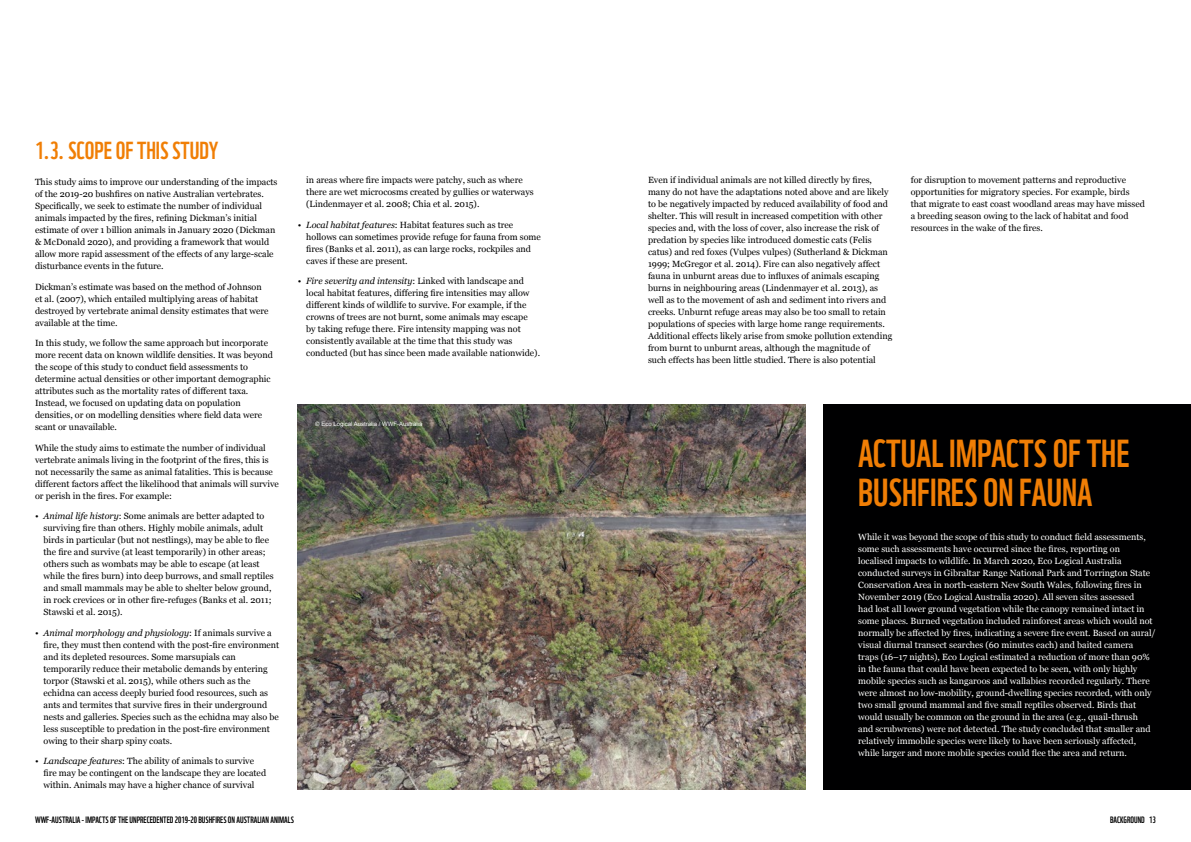
<style>
.page{position:relative;width:1191px;height:842px;background:#fff}
.page>*{position:absolute;margin:0;border:0;box-sizing:border-box;transform-origin:0 0}
.t1{font:38px/39px "WWF";color:#f07e05}
.t2{font:24px "WWF";color:#f07e05}
.t3{font:9px/12px "Georgia";color:#000001}
.t4{font:9px/12px "Georgia";color:#fff}
.t5{font:9px "WWF";color:#000001}
.t6{font:6px "Arial";color:#fff}
.s1{font-style:italic}
</style>
<div class="page">
<img style="left:298px;top:404px;width:507px;height:385px">
<div style="left:823px;top:404px;width:368px;height:385px;background:#000001"></div>
<h2 class="t2" style="left:35px;top:131px;width:185px">1.3. SCOPE OF THIS STUDY</h2>
<p class="t3" style="left:35px;top:176px;width:244px">This study aims to improve our understanding of the impacts of the 2019-20 bushfires on native Australian vertebrates.<br>Specifically, we seek to estimate the number of individual animals impacted by the fires, refining Dickman’s initial estimate of over 1 billion animals in January 2020 (Dickman &amp; McDonald 2020), and providing a framework that would allow more rapid assessment of the effects of any large-scale disturbance events in the future.</p>
<p class="t3" style="left:35px;top:280px;width:235px">Dickman’s estimate was based on the method of Johnson et al. (2007), which entailed multiplying areas of habitat destroyed by vertebrate animal density estimates that were available at the time.</p>
<p class="t3" style="left:35px;top:337px;width:239px">In this study, we follow the same approach but incorporate more recent data on known wildlife densities. It was beyond the scope of this study to conduct field assessments to determine actual densities or other important demographic attributes such as the mortality rates of different taxa.<br>Instead, we focused on updating data on population densities, or on modelling densities where field data were scant or unavailable.</p>
<p class="t3" style="left:35px;top:441px;width:245px">While the study aims to estimate the number of individual vertebrate animals living in the footprint of the fires, this is not necessarily the same as animal fatalities. This is because different factors affect the likelihood that animals will survive or perish in the fires. For example:</p>
<p class="t3" style="left:44px;top:510px;width:231px;text-indent:-9px"><span class="s1">• Animal life history</span>: Some animals are better adapted to surviving fire than others. Highly mobile animals, adult birds in particular (but not nestlings), may be able to flee the fire and survive (at least temporarily) in other areas; others such as wombats may be able to escape (at least while the fires burn) into deep burrows, and small reptiles and small mammals may be able to shelter below ground, in rock crevices or in other fire-refuges (Banks et al. 2011; Stawski et al. 2015).</p>
<p class="t3" style="left:44px;top:626px;width:237px;text-indent:-9px"><span class="s1">• Animal morphology and physiology</span>: If animals survive a fire, they must then contend with the post-fire environment and its depleted resources. Some marsupials can temporarily reduce their metabolic demands by entering torpor (Stawski et al. 2015), while others such as the echidna can access deeply buried food resources, such as ants and termites that survive fires in their underground nests and galleries. Species such as the echidna may also be less susceptible to predation in the post-fire environment owing to their sharp spiny coats.</p>
<p class="t3" style="left:44px;top:755px;width:224px;text-indent:-9px"><span class="s1">• Landscape features</span>: The ability of animals to survive fire may be contingent on the landscape they are located within. Animals may have a higher chance of survival</p>
<p class="t3" style="left:306px;top:174px;width:229px">in areas where fire impacts were patchy, such as where there are wet microcosms created by gullies or waterways (Lindenmayer et al. 2008; Chia et al. 2015).</p>
<p class="t3" style="left:306px;top:219px;width:236px;text-indent:-9px"><span class="s1">• Local habitat features</span>: Habitat features such as tree hollows can sometimes provide refuge for fauna from some fires (Banks et al. 2011), as can large rocks, rockpiles and caves if these are present.</p>
<p class="t3" style="left:306px;top:275px;width:235px;text-indent:-9px"><span class="s1">• Fire severity and intensity</span>: Linked with landscape and local habitat features, differing fire intensities may allow different kinds of wildlife to survive. For example, if the crowns of trees are not burnt, some animals may escape<br>by taking refuge there. Fire intensity mapping was not consistently available at the time that this study was conducted (but has since been made available nationwide).</p>
<p class="t6" style="left:315px;top:420px;width:109px">© Eco Logical Australia / WWF-Australia</p>
<p class="t3" style="left:648px;top:174px;width:246px">Even if individual animals are not killed directly by fires, many do not have the adaptations noted above and are likely to be negatively impacted by reduced availability of food and shelter. This will result in increased competition with other species and, with the loss of cover, also increase the risk of predation by species like introduced domestic cats (Felis catus) and red foxes (Vulpes vulpes) (Sutherland &amp; Dickman 1999; McGregor et al. 2014). Fire can also negatively affect fauna in unburnt areas due to influxes of animals escaping burns in neighbouring areas (Lindenmayer et al. 2013), as well as to the movement of ash and sediment into rivers and creeks. Unburnt refuge areas may also be too small to retain populations of species with large home range requirements.<br>Additional effects likely arise from smoke pollution extending from burnt to unburnt areas, although the magnitude of<br>such effects has been little studied. There is also potential</p>
<p class="t3" style="left:910px;top:174px;width:236px">for disruption to movement patterns and reproductive opportunities for migratory species. For example, birds that migrate to east coast woodland areas may have missed a breeding season owing to the lack of habitat and food resources in the wake of the fires.</p>
<h1 class="t1" style="left:858px;top:430px;width:273px">ACTUAL IMPACTS OF THE<br>BUSHFIRES ON FAUNA</h1>
<p class="t4" style="left:858px;top:531px;width:299px">While it was beyond the scope of this study to conduct field assessments, some such assessments have occurred since the fires, reporting on localised impacts to wildlife. In March 2020, Eco Logical Australia conducted surveys in Gibraltar Range National Park and Torrington State Conservation Area in north-eastern New South Wales, following fires in November 2019 (Eco Logical Australia 2020). All seven sites assessed<br>had lost all lower ground vegetation while the canopy remained intact in some places. Burned vegetation included rainforest areas which would not normally be affected by fires, indicating a severe fire event. Based on aural/ visual diurnal transect searches (60 minutes each) and baited camera traps (16–17 nights), Eco Logical estimated a reduction of more than 90% in the fauna that could have been expected to be seen, with only highly mobile species such as kangaroos and wallabies recorded regularly. There were almost no low-mobility, ground-dwelling species recorded, with only two small ground mammal and five small reptiles observed. Birds that would usually be common on the ground in the area (e.g., quail-thrush<br>and scrubwrens) were not detected. The study concluded that smaller and relatively immobile species were likely to have been seriously affected, while larger and more mobile species could flee the area and return.</p>
<p class="t5" style="left:35px;top:813px;width:260px">WWF-AUSTRALIA - IMPACTS OF THE UNPRECEDENTED 2019-20 BUSHFIRES ON AUSTRALIAN ANIMALS</p>
<p class="t5" style="left:1110px;top:813px;width:47px">BACKGROUND 13</p>
</div>
